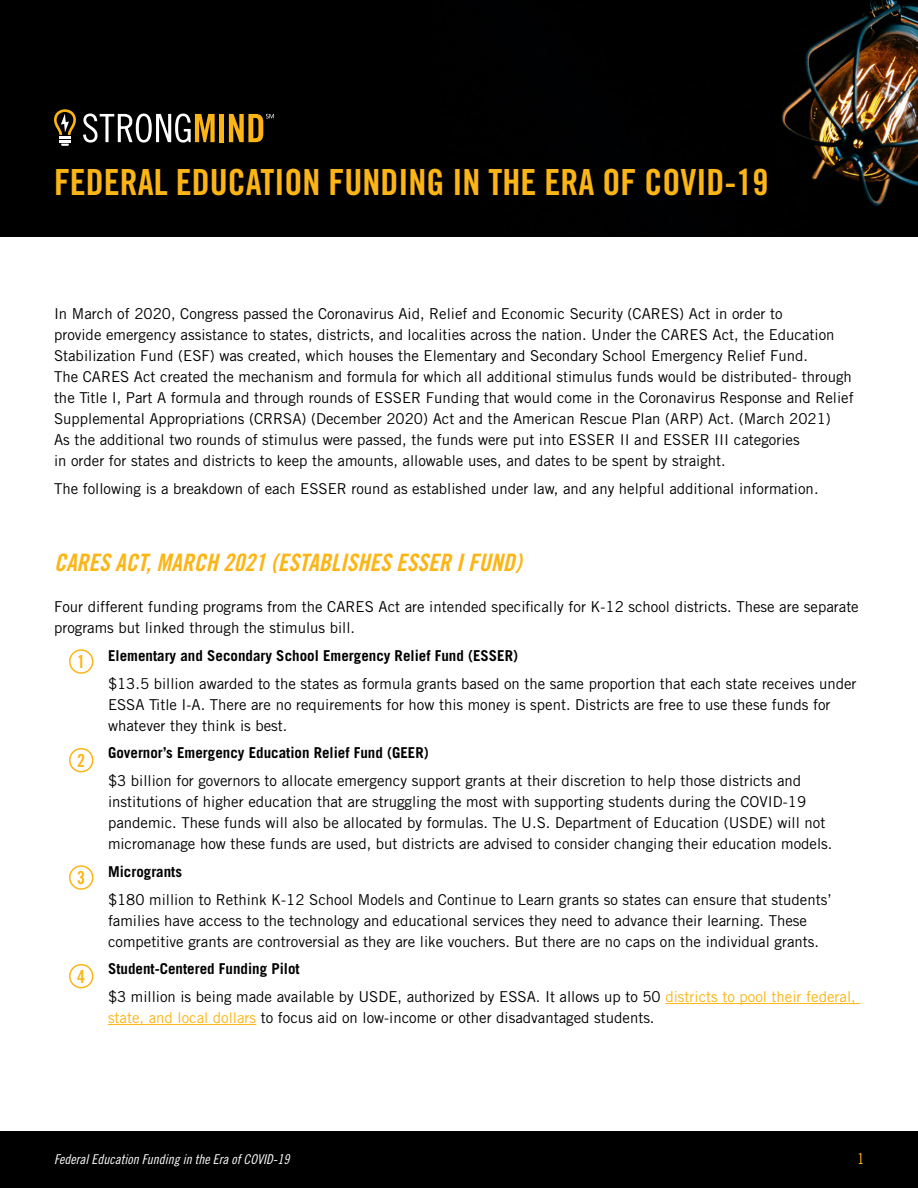
<style>
.page{position:relative;width:918px;height:1188px;background:#fff}
.page>*{position:absolute;margin:0;border:0;box-sizing:border-box;transform-origin:0 0}
.t1{font:36px "Trade Gothic LT Std Bd Cn 20";color:#fcb515}
.t2{font:24px "Trade Gothic LT Std Bd Cn 20 Obl";color:#fcb515}
.t3{font:18px "Trade Gothic LT Std Bd Cn 20";color:#fcb515}
.t4{font:15px/21px "Trade Gothic LT Std";color:#000}
.t5{font:700 15px "Trade Gothic LT Std";color:#000}
.t6{font:15px "Trade Gothic LT Std Cn 18";color:#fcb515}
.t7{font:13.5px "Trade Gothic LT Std Cn 18 Obl";color:#fff}
.s1{font-weight:700}
.s2{color:#fcb515}
</style>
<div class="page">
<div style="left:0;top:1132px;width:918px;height:56px;background:#000"></div>
<div style="left:0;top:0;width:918px;height:237px;background:#000"></div>
<img style="left:781px;top:0;width:137px;height:207px">
<svg style="left:83px;top:114px;width:132px;height:29px"></svg>
<div style="left:219px;top:114px;width:5px;height:28px;background:#fcb515"></div>
<svg style="left:54px;top:109px;width:22px;height:37px"></svg>
<svg style="left:229px;top:114px;width:45px;height:28px"></svg>
<hr style="left:665px;top:1003px;width:195px;height:1px;background:#fcb515">
<hr style="left:108px;top:1024px;width:148px;height:1px;background:#fcb515">
<div style="left:69px;top:649px;width:24px;height:25px;border:2px solid #fcb515;border-radius:50%"></div>
<div style="left:69px;top:748px;width:24px;height:24px;border:2px solid #fcb515;border-radius:50%"></div>
<div style="left:69px;top:865px;width:24px;height:25px;border:2px solid #fcb515;border-radius:50%"></div>
<div style="left:69px;top:964px;width:24px;height:24px;border:2px solid #fcb515;border-radius:50%"></div>
<h1 class="t1" style="left:54px;top:161px;width:716px">FEDERAL EDUCATION FUNDING IN THE ERA OF COVID-19</h1>
<p class="t4" style="left:54px;top:303px;width:801px">In March of 2020, Congress passed the Coronavirus Aid, Relief and Economic Security (CARES) Act in order to<br>provide emergency assistance to states, districts, and localities across the nation. Under the CARES Act, the Education Stabilization Fund (ESF) was created, which houses the Elementary and Secondary School Emergency Relief Fund.<br>The CARES Act created the mechanism and formula for which all additional stimulus funds would be distributed- through the Title I, Part A formula and through rounds of ESSER Funding that would come in the Coronavirus Response and Relief Supplemental Appropriations (CRRSA) (December 2020) Act and the American Rescue Plan (ARP) Act. (March 2021)<br>As the additional two rounds of stimulus were passed, the funds were put into ESSER II and ESSER III categories<br>in order for states and districts to keep the amounts, allowable uses, and dates to be spent by straight.</p>
<p class="t4" style="left:54px;top:478px;width:766px">The following is a breakdown of each ESSER round as established under law, and any helpful additional information.</p>
<h2 class="t2" style="left:54px;top:548px;width:469px">CARES ACT, MARCH 2021 (ESTABLISHES ESSER I FUND)</h2>
<p class="t4" style="left:54px;top:596px;width:806px">Four different funding programs from the CARES Act are intended specifically for K-12 school districts. These are separate programs but linked through the stimulus bill.</p>
<p class="t5" style="left:108px;top:646px;width:412px">Elementary and Secondary School Emergency Relief Fund (ESSER)</p>
<p class="t4" style="left:108px;top:673px;width:750px">$13.5 billion awarded to the states as formula grants based on the same proportion that each state receives under<br>ESSA Title I-A. There are no requirements for how this money is spent. Districts are free to use these funds for whatever they think is best.</p>
<p class="t5" style="left:108px;top:744px;width:322px">Governor’s Emergency Education Relief Fund (GEER)</p>
<p class="t4" style="left:108px;top:770px;width:726px">$3 billion for governors to allocate emergency support grants at their discretion to help those districts and institutions of higher education that are struggling the most with supporting students during the COVID-19 pandemic. These funds will also be allocated by formulas. The U.S. Department of Education (USDE) will not micromanage how these funds are used, but districts are advised to consider changing their education models.</p>
<p class="t5" style="left:108px;top:862px;width:76px">Microgrants</p>
<p class="t4" style="left:108px;top:889px;width:725px">$180 million to Rethink K-12 School Models and Continue to Learn grants so states can ensure that students’ families have access to the technology and educational services they need to advance their learning. These competitive grants are controversial as they are like vouchers. But there are no caps on the individual grants.</p>
<p class="t4" style="left:108px;top:955px;width:749px;line-height:27.8px"><span class="s1">Student-Centered Funding Pilot<br></span>$3 million is being made available by USDE, authorized by ESSA. It allows up to 50 <span class="s2">districts to pool their federal,</span></p>
<p class="t4" style="left:108px;top:1007px;width:548px"><span class="s2">state, and local dollars</span> to focus aid on low-income or other disadvantaged students.</p>
<p class="t3" style="left:77px;top:651px;width:9px">1</p>
<p class="t3" style="left:77px;top:749px;width:9px">2</p>
<p class="t3" style="left:77px;top:867px;width:9px">3</p>
<p class="t3" style="left:77px;top:965px;width:9px">4</p>
<p class="t7" style="left:54px;top:1151px;width:237px">Federal Education Funding in the Era of COVID-19</p>
<p class="t6" style="left:857px;top:1150px;width:8px">1</p>
</div>
